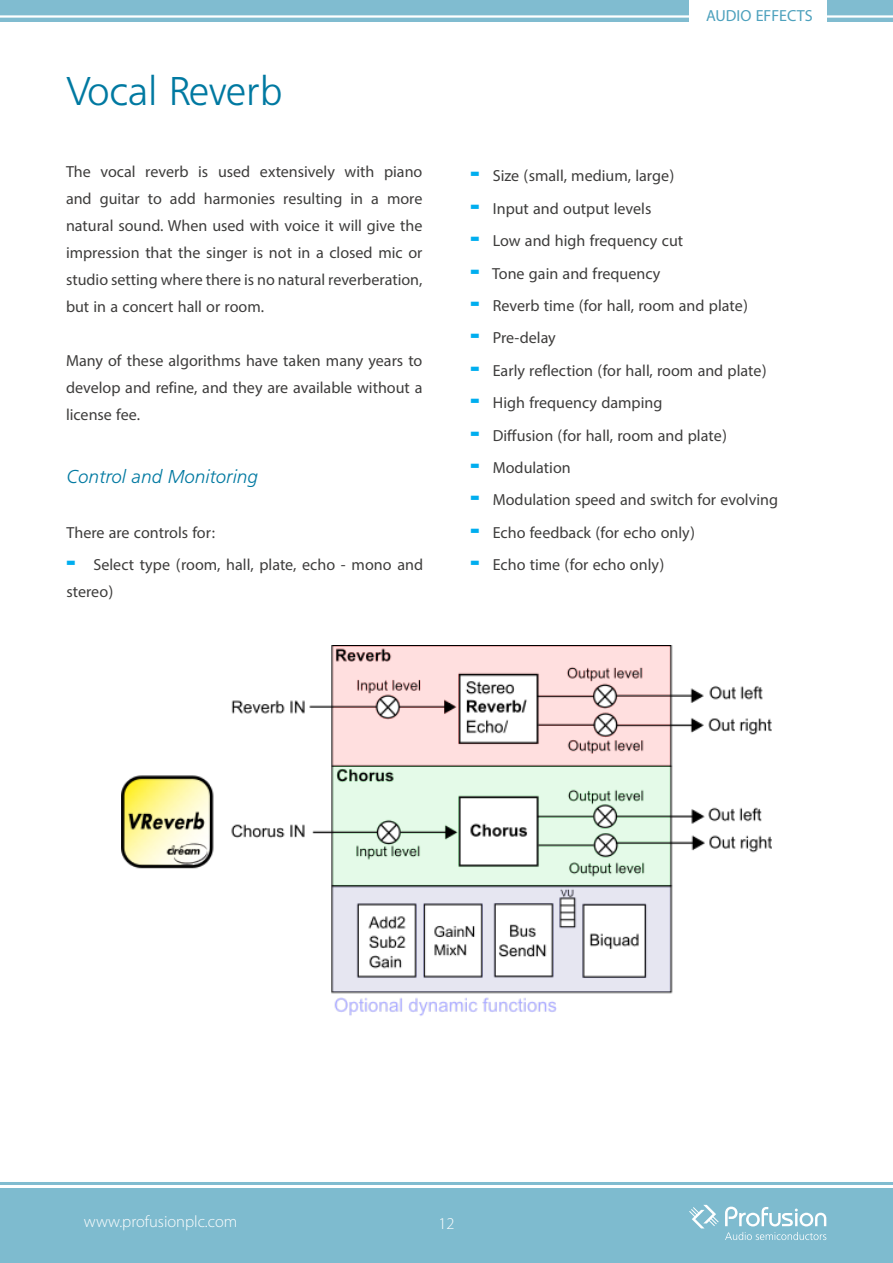
<style>
.page{position:relative;width:893px;height:1263px;background:#fff}
.page>*{position:absolute;margin:0;border:0;box-sizing:border-box;transform-origin:0 0}
.Paragraph_copy{font:300 42px "Frugal Sans";color:#0079a1}
.Paragraph_copy-2{font:22.5px/27px "Myriad Arabic";color:#3e3d3c;text-align:justify}
.Paragraph_copy-3{font:22.5px "Myriad Arabic";color:#4da1bd}
.Paragraph_copy-4{font:italic 300 19.5px "Frugal Sans";color:#0079a1}
.t1{font:300 16.5px "Myriad Pro";color:#fff}
.s1{font-family:"Arial";font-weight:900;font-size:27px;color:#00aeef}
</style>
<div class="page">
<div style="left:0;top:1188px;width:893px;height:75px;background:#7ebbcf"></div>
<svg style="left:725px;top:1206px;width:101px;height:20px"></svg>
<svg style="left:725px;top:1232px;width:101px;height:8px"></svg>
<svg style="left:689px;top:1205px;width:30px;height:23px"></svg>
<hr style="left:0;top:1182px;width:893px;height:3px;background:#0079a1">
<div style="left:0;top:0;width:893px;height:21px;background:#80bcd0"></div>
<hr style="left:0;top:15px;width:893px;height:3px;background:#fff">
<img style="left:121px;top:646px;width:650px;height:370px">
<div style="left:690px;top:0;width:137px;height:35px;background:#fff"></div>
<p class="Paragraph_copy" style="left:66px;top:68px;width:218px">Vocal Reverb</p>
<p class="Paragraph_copy-2" style="left:66px;top:158px;width:358px">The vocal reverb is used extensively with piano and guitar to add harmonies resulting in a more natural sound. When used with voice it will give the impression that the singer is not in a closed mic or studio setting where there is no natural reverberation, but in a concert hall or room.</p>
<p class="Paragraph_copy-2" style="left:66px;top:347px;width:358px">Many of these algorithms have taken many years to develop and refine, and they are available without a license fee.</p>
<p class="Paragraph_copy-4" style="left:67px;top:466px;width:193px">Control and Monitoring</p>
<p class="Paragraph_copy-2" style="left:67px;top:519px;width:151px">There are controls for:</p>
<p class="Paragraph_copy-2" style="left:67px;top:551px;width:358px"><span class="s1">-</span> Select type (room, hall, plate, echo - mono and stereo)</p>
<p class="Paragraph_copy-3" style="left:706px;top:0;width:108px">AUDIO EFFECTS</p>
<p class="Paragraph_copy-2" style="left:470px;top:163px;width:205px"><span class="s1">-</span> Size (small, medium, large)</p>
<p class="Paragraph_copy-2" style="left:470px;top:195px;width:182px"><span class="s1">-</span> Input and output levels</p>
<p class="Paragraph_copy-2" style="left:470px;top:227px;width:214px"><span class="s1">-</span> Low and high frequency cut</p>
<p class="Paragraph_copy-2" style="left:470px;top:260px;width:191px"><span class="s1">-</span> Tone gain and frequency</p>
<p class="Paragraph_copy-2" style="left:470px;top:292px;width:279px"><span class="s1">-</span> Reverb time (for hall, room and plate)</p>
<p class="Paragraph_copy-2" style="left:470px;top:325px;width:87px"><span class="s1">-</span> Pre-delay</p>
<p class="Paragraph_copy-2" style="left:470px;top:357px;width:298px"><span class="s1">-</span> Early reflection (for hall, room and plate)</p>
<p class="Paragraph_copy-2" style="left:470px;top:389px;width:193px"><span class="s1">-</span> High frequency damping</p>
<p class="Paragraph_copy-2" style="left:470px;top:422px;width:258px"><span class="s1">-</span> Diffusion (for hall, room and plate)</p>
<p class="Paragraph_copy-2" style="left:470px;top:454px;width:102px"><span class="s1">-</span> Modulation</p>
<p class="Paragraph_copy-2" style="left:470px;top:487px;width:309px"><span class="s1">-</span> Modulation speed and switch for evolving</p>
<p class="Paragraph_copy-2" style="left:470px;top:519px;width:226px"><span class="s1">-</span> Echo feedback (for echo only)</p>
<p class="Paragraph_copy-2" style="left:470px;top:551px;width:195px"><span class="s1">-</span> Echo time (for echo only)</p>
<p class="t1" style="left:84px;top:1213px;width:155px">www.profusionplc.com</p>
<p class="t1" style="left:438px;top:1214px;width:18px">12</p>
</div>
